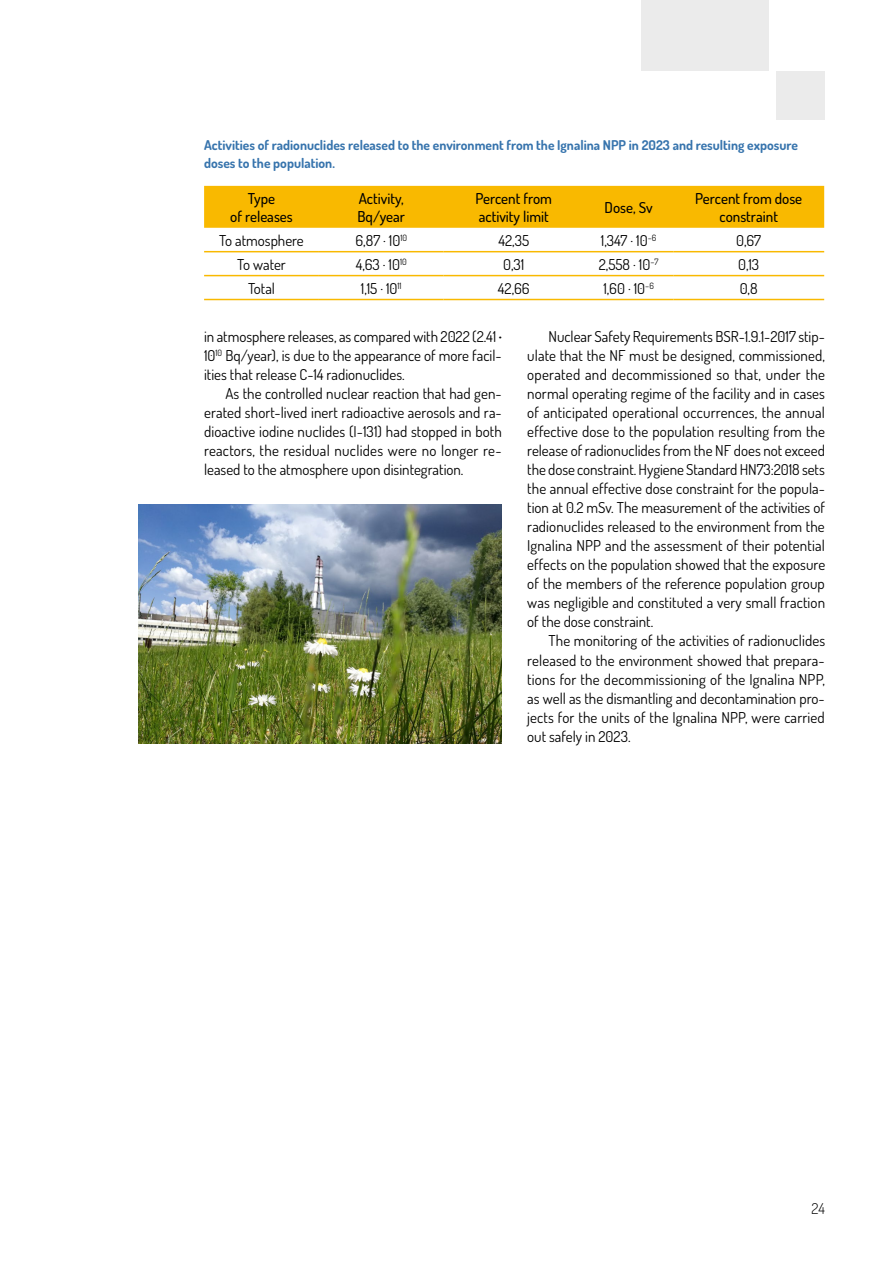
<style>
.page{position:relative;width:893px;height:1263px;background:#fff}
.page>*{position:absolute;margin:0;border:0;box-sizing:border-box;transform-origin:0 0}
.t1{font:15px/19px "Dosis";color:#000;text-align:justify}
.t2{font:500 15px/18px "Dosis";color:#000;text-align:center}
.t3{font:300 15px "Dosis";color:#000}
.t4{font:700 13.5px/18px "Dosis";color:#3774ad}
.s1{font-weight:700}
</style>
<div class="page">
<div style="left:776px;top:71px;width:49px;height:49px;background:#ebebeb"></div>
<div style="left:641px;top:0;width:127px;height:70px;background:#ebebeb"></div>
<img style="left:138px;top:505px;width:364px;height:238px">
<div style="left:204px;top:186px;width:620px;height:42px;background:#f9b900"></div>
<hr style="left:204px;top:251px;width:115px;height:1px;background:#f9b900">
<hr style="left:319px;top:251px;width:125px;height:1px;background:#f9b900">
<hr style="left:444px;top:251px;width:140px;height:1px;background:#f9b900">
<hr style="left:584px;top:251px;width:89px;height:1px;background:#f9b900">
<hr style="left:673px;top:251px;width:151px;height:1px;background:#f9b900">
<hr style="left:204px;top:275px;width:115px;height:1px;background:#f9b900">
<hr style="left:319px;top:275px;width:125px;height:1px;background:#f9b900">
<hr style="left:444px;top:275px;width:140px;height:1px;background:#f9b900">
<hr style="left:584px;top:275px;width:89px;height:1px;background:#f9b900">
<hr style="left:673px;top:275px;width:151px;height:1px;background:#f9b900">
<hr style="left:204px;top:299px;width:115px;height:1px;background:#f9b900">
<hr style="left:319px;top:299px;width:125px;height:1px;background:#f9b900">
<hr style="left:444px;top:299px;width:140px;height:1px;background:#f9b900">
<hr style="left:584px;top:299px;width:89px;height:1px;background:#f9b900">
<hr style="left:673px;top:299px;width:151px;height:1px;background:#f9b900">
<p class="t4" style="left:204px;top:136px;width:595px">Activities of radionuclides released to the environment from the Ignalina NPP in 2023 and resulting exposure doses to the population.</p>
<p class="t2" style="left:230px;top:189px;width:64px">Type<br>of releases</p>
<p class="t2" style="left:357px;top:189px;width:49px;text-align:left">Activity,<br>Bq/year</p>
<p class="t2" style="left:476px;top:189px;width:78px;text-align:left">Percent from activity limit</p>
<p class="t2" style="left:605px;top:198px;width:49px">Dose, Sv</p>
<p class="t2" style="left:695px;top:189px;width:108px">Percent from dose constraint</p>
<p class="t1" style="left:219px;top:230px;width:86px">To atmosphere</p>
<p class="t1" style="left:355px;top:230px;width:53px">6,87 ∙ 10<sup>10</sup></p>
<p class="t1" style="left:498px;top:230px;width:32px">42,35</p>
<p class="t1" style="left:601px;top:230px;width:57px">1,347 ∙ 10<sup>–6</sup></p>
<p class="t1" style="left:736px;top:230px;width:26px">0,67</p>
<p class="t1" style="left:237px;top:254px;width:50px">To water</p>
<p class="t1" style="left:356px;top:254px;width:53px">4,63 ∙ 10<sup>10</sup></p>
<p class="t1" style="left:503px;top:254px;width:23px">0,31</p>
<p class="t1" style="left:599px;top:254px;width:61px">2,558 ∙ 10<sup>–7</sup></p>
<p class="t1" style="left:738px;top:254px;width:23px">0,13</p>
<p class="t1" style="left:248px;top:278px;width:29px">Total</p>
<p class="t1" style="left:361px;top:278px;width:42px">1,15 ∙ 10<sup>11</sup></p>
<p class="t1" style="left:498px;top:278px;width:33px">42,66</p>
<p class="t1" style="left:603px;top:278px;width:52px">1,60 ∙ 10<sup>–6</sup></p>
<p class="t1" style="left:740px;top:278px;width:19px">0,8</p>
<p class="t1" style="left:204px;top:326px;width:299px">in atmosphere releases, as compared with 2022 (2.41 <span class="s1">∙ </span>10<sup>10</sup> Bq/year), is due to the appearance of more facil&shy;ities that release C-14 radionuclides.</p>
<p class="t1" style="left:204px;top:383px;width:299px;text-indent:21px">As the controlled nuclear reaction that had gen&shy;erated short-lived inert radioactive aerosols and ra&shy;dioactive iodine nuclides (I-131) had stopped in both reactors, the residual nuclides were no longer re&shy;leased to the atmosphere upon disintegration.</p>
<p class="t1" style="left:527px;top:326px;width:299px;text-indent:21px">Nuclear Safety Requirements BSR-1.9.1-2017 stip&shy;ulate that the NF must be designed, commissioned, operated and decommissioned so that, under the normal operating regime of the facility and in cases of anticipated operational occurrences, the annual effective dose to the population resulting from the release of radionuclides from the NF does not exceed the dose constraint. Hygiene Standard HN73:2018 sets the annual effective dose constraint for the popula&shy;tion at 0.2 mSv. The measurement of the activities of radionuclides released to the environment from the Ignalina NPP and the assessment of their potential effects on the population showed that the exposure of the members of the reference population group was negligible and constituted a very small fraction of the dose constraint.</p>
<p class="t1" style="left:527px;top:631px;width:299px;text-indent:21px">The monitoring of the activities of radionuclides released to the environment showed that prepara&shy;tions for the decommissioning of the Ignalina NPP, as well as the dismantling and decontamination pro&shy;jects for the units of the Ignalina NPP, were carried out safely in 2023.</p>
<p class="t3" style="left:811px;top:1199px;width:15px">24</p>
</div>
